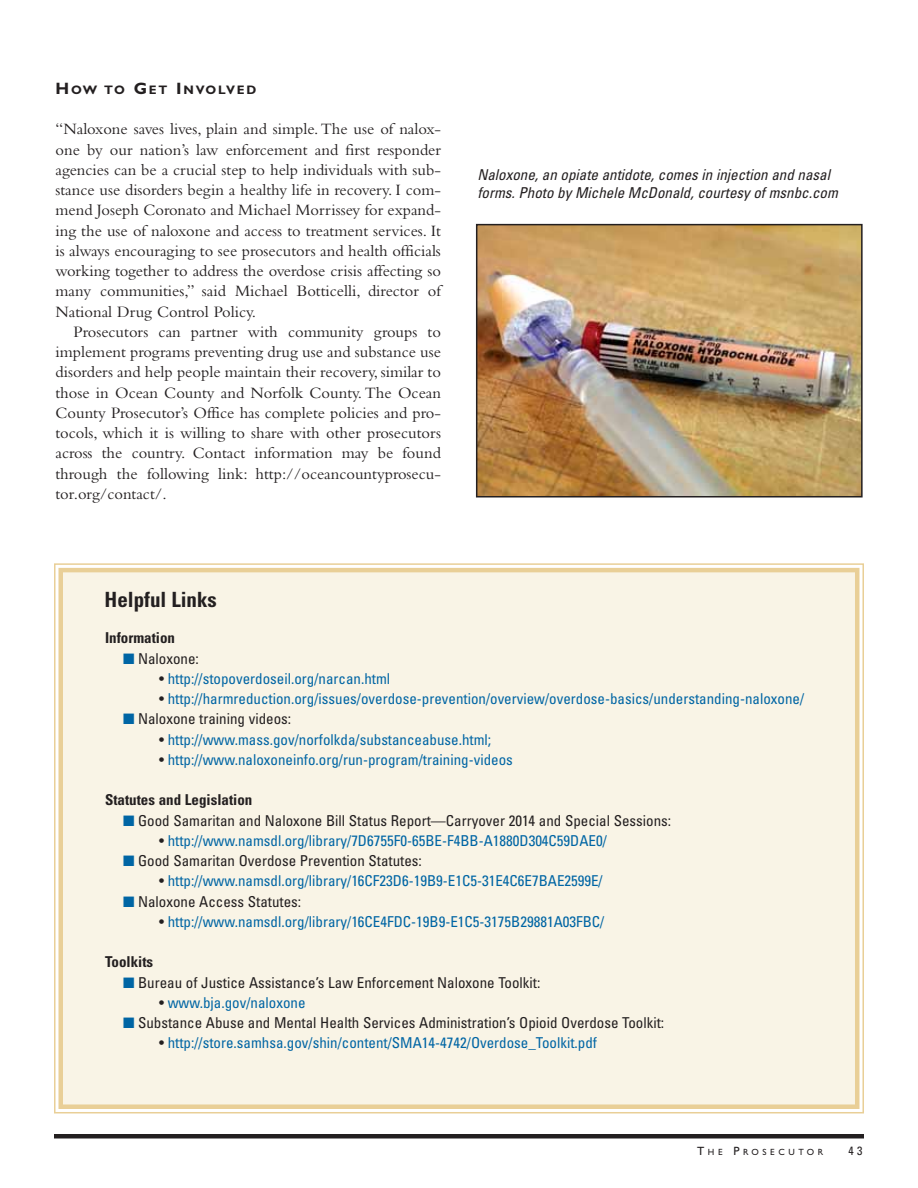
<style>
.page{position:relative;width:918px;height:1188px;background:#fff}
.page>*{position:absolute;margin:0;border:0;box-sizing:border-box;transform-origin:0 0}
.t1{font:700 condensed 21px "Univers";color:#231f20}
.t2{font:16.5px "Bembo";color:#231f20}
.t3{font:condensed 15px "Univers";color:#0065a4}
.t4{font:condensed 15px "Univers";color:#231f20}
.t5{font:italic condensed 15px/18px "Univers";color:#231f20}
.t6{font:700 condensed 15px "Univers";color:#231f20}
.t7{font:700 12.3px "Gill Sans";letter-spacing:.145em;color:#231f20}
.t8{font:condensed 12px "Univers";color:#231f20}
.t9{font:9px "Gill Sans";letter-spacing:.4em;color:#231f20}
.s1{font-size:16.5px}
.s2{color:#0065a4}
.s3{color:#231f20}
.s4{font-size:12px}
</style>
<div class="page">
<hr style="left:54px;top:1134px;width:810px;height:4px;background:#231f20">
<div style="left:63px;top:572px;width:792px;height:532px;background:#f9f4e6"></div>
<div style="left:58px;top:568px;width:801px;height:541px;border:4px solid #e9cf97"></div>
<img style="left:479px;top:227px;width:381px;height:268px">
<div style="left:476px;top:224px;width:387px;height:274px;border:2px solid #231f20"></div>
<p class="t7" style="left:55px;top:85px;width:203px"><span class="s1">H</span>OW TO <span class="s1">G</span>ET <span class="s1">I</span>NVOLVED</p>
<p class="t2" style="left:55px;top:123px;width:387px">“Naloxone saves lives, plain and simple. The use of nalox-</p>
<p class="t2" style="left:55px;top:143px;width:387px">one by our nation’s law enforcement and first responder</p>
<p class="t2" style="left:55px;top:164px;width:387px">agencies can be a crucial step to help individuals with sub-</p>
<p class="t2" style="left:55px;top:184px;width:387px">stance use disorders begin a healthy life in recovery. I com-</p>
<p class="t2" style="left:55px;top:204px;width:387px">mend Joseph Coronato and Michael Morrissey for expand-</p>
<p class="t2" style="left:55px;top:224px;width:387px">ing the use of naloxone and access to treatment services. It</p>
<p class="t2" style="left:55px;top:245px;width:387px">is always encouraging to see prosecutors and health officials</p>
<p class="t2" style="left:55px;top:265px;width:387px">working together to address the overdose crisis affecting so</p>
<p class="t2" style="left:55px;top:285px;width:387px">many communities,” said Michael Botticelli, director of</p>
<p class="t2" style="left:55px;top:305px;width:202px">National Drug Control Policy.</p>
<p class="t2" style="left:73px;top:326px;width:369px">Prosecutors can partner with community groups to</p>
<p class="t2" style="left:55px;top:346px;width:387px">implement programs preventing drug use and substance use</p>
<p class="t2" style="left:55px;top:366px;width:387px">disorders and help people maintain their recovery, similar to</p>
<p class="t2" style="left:55px;top:386px;width:387px">those in Ocean County and Norfolk County. The Ocean</p>
<p class="t2" style="left:55px;top:407px;width:387px">County Prosecutor’s Office has complete policies and pro-</p>
<p class="t2" style="left:55px;top:427px;width:387px">tocols, which it is willing to share with other prosecutors</p>
<p class="t2" style="left:55px;top:447px;width:387px">across the country. Contact information may be found</p>
<p class="t2" style="left:55px;top:467px;width:387px">through the following link: http://oceancountyprosecu-</p>
<p class="t2" style="left:55px;top:488px;width:113px">tor.org/contact/.</p>
<p class="t5" style="left:477px;top:167px;width:365px">Naloxone,an opiate antidote,comes in injection and nasal forms.Photo by Michele McDonald,courtesy of msnbc.com</p>
<p class="t1" style="left:105px;top:592px;width:114px">Helpful Links</p>
<p class="t6" style="left:105px;top:633px;width:71px">Information</p>
<p class="t4" style="left:123px;top:653px;width:77px"><span class="s2">■</span> Naloxone:</p>
<p class="t3" style="left:159px;top:673px;width:233px"><span class="s3">•</span> http://stopoverdoseil.org/narcan.html</p>
<p class="t3" style="left:159px;top:693px;width:647px"><span class="s3">•</span> http://harmreduction.org/issues/overdose-prevention/overview/overdose-basics/understanding-naloxone/</p>
<p class="t4" style="left:123px;top:714px;width:170px"><span class="s2">■</span> Naloxone training videos:</p>
<p class="t3" style="left:159px;top:734px;width:334px"><span class="s3">•</span> http://www.mass.gov/norfolkda/substanceabuse.html;</p>
<p class="t3" style="left:159px;top:754px;width:355px"><span class="s3">•</span> http://www.naloxoneinfo.org/run-program/training-videos</p>
<p class="t6" style="left:105px;top:795px;width:149px">Statutes and Legislation</p>
<p class="t4" style="left:123px;top:815px;width:550px"><span class="s2">■</span> Good Samaritan and Naloxone Bill Status Report—Carryover 2014 and Special Sessions:</p>
<p class="t3" style="left:159px;top:835px;width:449px"><span class="s3">•</span> http://www.namsdl.org/library/7D6755F0-65BE-F4BB-A1880D304C59DAE0/</p>
<p class="t4" style="left:123px;top:855px;width:300px"><span class="s2">■</span> Good Samaritan Overdose Prevention Statutes:</p>
<p class="t3" style="left:159px;top:876px;width:445px"><span class="s3">•</span> http://www.namsdl.org/library/16CF23D6-19B9-E1C5-31E4C6E7BAE2599E/</p>
<p class="t4" style="left:123px;top:896px;width:180px"><span class="s2">■</span> Naloxone Access Statutes:</p>
<p class="t3" style="left:159px;top:916px;width:447px"><span class="s3">•</span> http://www.namsdl.org/library/16CE4FDC-19B9-E1C5-3175B29881A03FBC/</p>
<p class="t6" style="left:105px;top:957px;width:50px">Toolkits</p>
<p class="t4" style="left:123px;top:977px;width:419px"><span class="s2">■</span> Bureau of Justice Assistance’s Law Enforcement Naloxone Toolkit:</p>
<p class="t3" style="left:159px;top:997px;width:148px"><span class="s3">•</span> www.bja.gov/naloxone</p>
<p class="t4" style="left:123px;top:1017px;width:543px"><span class="s2">■</span> Substance Abuse and Mental Health Services Administration’s Opioid Overdose Toolkit:</p>
<p class="t3" style="left:159px;top:1038px;width:439px"><span class="s3">•</span> http://store.samhsa.gov/shin/content/SMA14-4742/Overdose_Toolkit.pdf</p>
<p class="t9" style="left:697px;top:1149px;width:128px"><span class="s4">T</span>HE <span class="s4">P</span>ROSECUTOR</p>
<p class="t8" style="left:849px;top:1147px;width:15px">4 3</p>
</div>
